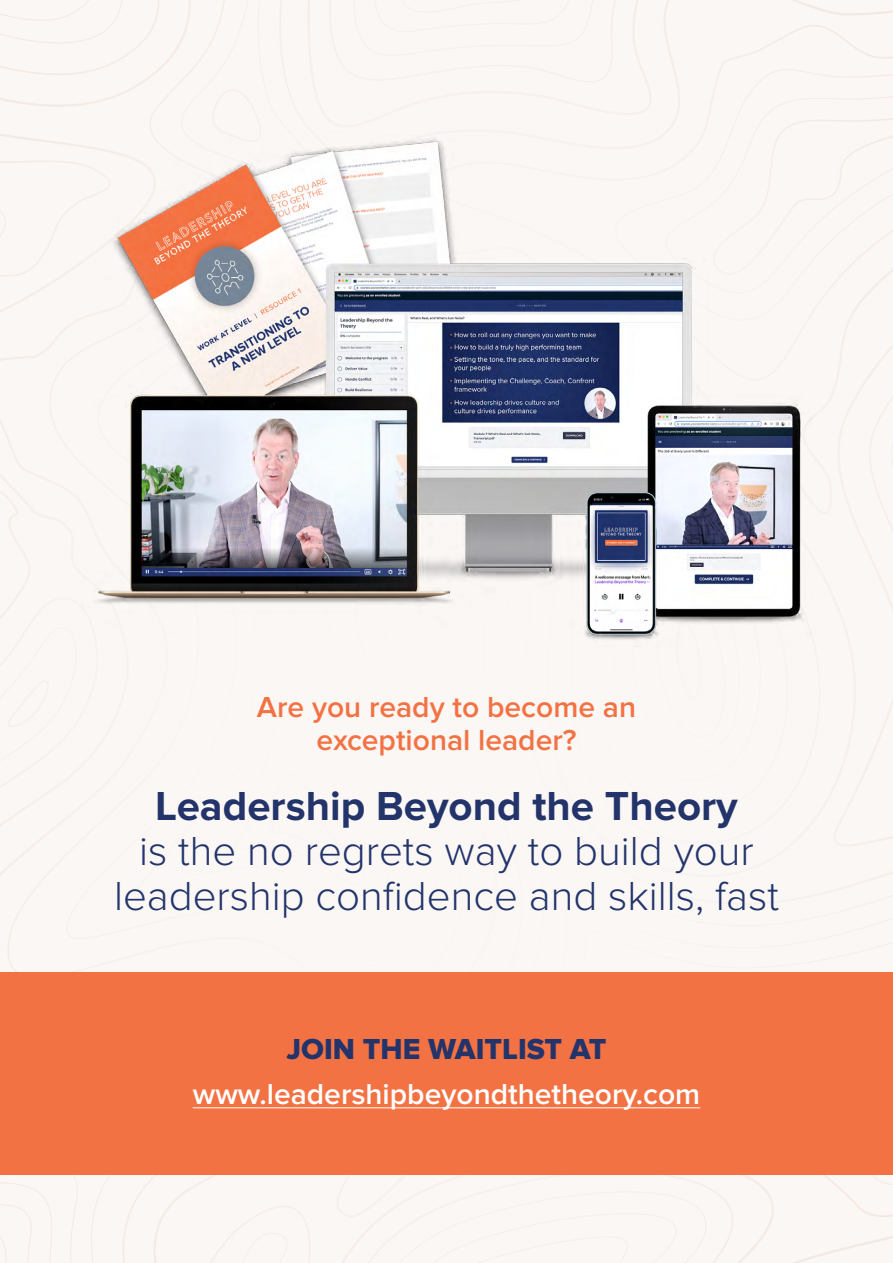
<style>
.page{position:relative;width:893px;height:1263px;background:#fff}
.page>*{position:absolute;margin:0;border:0;box-sizing:border-box;transform-origin:0 0}
.t1{font:300 42px/45px "Proxima Nova";color:#23346b;text-align:center}
.t2{font:700 42px "Proxima Nova";color:#23346b}
.t3{font:600 30px/45px "Proxima Nova";color:#fff;text-align:center}
.t4{font:600 30px/33px "Proxima Nova";color:#f37243;text-align:center}
.s1{font-family:"Proxima Nova Extrabld";font-weight:400;color:#23346b}
</style>
<div class="page">
<div style="left:262px;top:1205px;width:48px;height:58px;background:#faf7f5"></div>
<div style="left:0;top:1175px;width:262px;height:88px;background:#faf7f5"></div>
<div style="left:336px;top:1175px;width:438px;height:88px;background:#faf7f5"></div>
<div style="left:792px;top:1175px;width:101px;height:88px;background:#faf7f5"></div>
<div style="left:866px;top:514px;width:27px;height:411px;background:#faf7f5"></div>
<div style="left:0;top:304px;width:866px;height:668px;background:#faf7f5"></div>
<div style="left:670px;top:0;width:223px;height:514px;background:#faf7f5"></div>
<div style="left:0;top:0;width:670px;height:304px;background:#faf7f5"></div>
<div style="left:0;top:972px;width:893px;height:203px;background:#f37243"></div>
<hr style="left:193px;top:1107px;width:507px;height:1px;background:#fff">
<img style="left:81px;top:132px;width:731px;height:514px">
<p class="t4" style="left:257px;top:692px;width:381px">Are you ready to become an exceptional leader?</p>
<p class="t2" style="left:155px;top:782px;width:584px">Leadership Beyond the Theory</p>
<p class="t1" style="left:114px;top:831px;width:666px">is the no regrets way to build your leadership confidence and skills, fast</p>
<p class="t3" style="left:193px;top:1028px;width:509px"><span class="s1">JOIN THE WAITLIST AT </span>www.leadershipbeyondthetheory.com</p>
</div>
